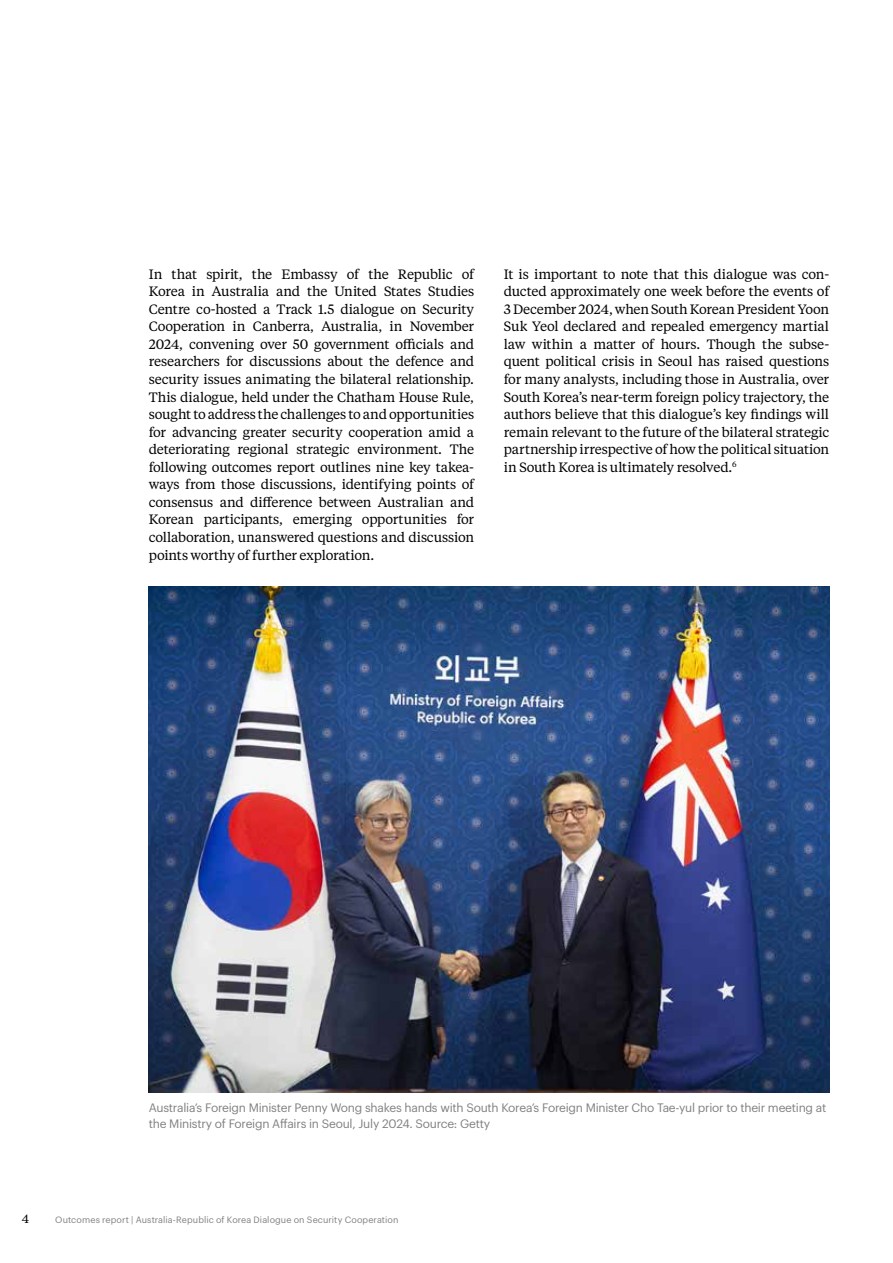
<style>
.page{position:relative;width:893px;height:1263px;background:#fff}
.page>*{position:absolute;margin:0;border:0;box-sizing:border-box;transform-origin:0 0}
.t1{font:13.5px/17.5px "Tiempos Text";letter-spacing:-.015em;color:#000;text-align:justify}
.t2{font:12px/15.6px "Graphik";letter-spacing:-.02em;color:#808080}
.t3{font:12px "Tiempos Text";color:#000}
.t4{font:9px "Graphik";letter-spacing:.01em;color:#808080}
</style>
<div class="page">
<img style="left:149px;top:587px;width:680px;height:506px">
<p class="t1" style="left:149px;top:265px;width:327px">In that spirit, the Embassy of the Republic of Korea in Australia and the United States Studies Centre co-hosted a Track 1.5 dialogue on Security Cooperation in Canberra, Australia, in November 2024, convening over 50 government officials and researchers for discussions about the defence and security issues animating the bilateral relationship.<br>This dialogue, held under the Chatham House Rule, sought to address the challenges to and opportunities for advancing greater security cooperation amid a deteriorating regional strategic environment. The following outcomes report outlines nine key takea&shy;ways from those discussions, identifying points of consensus and difference between Australian and Korean participants, emerging opportunities for collaboration, unanswered questions and discussion points worthy of further exploration.</p>
<p class="t1" style="left:504px;top:265px;width:327px">It is important to note that this dialogue was con&shy;ducted approximately one week before the events of 3 December 2024, when South Korean President Yoon Suk Yeol declared and repealed emergency martial law within a matter of hours. Though the subse&shy;quent political crisis in Seoul has raised questions for many analysts, including those in Australia, over South Korea’s near-term foreign policy trajectory, the authors believe that this dialogue’s key findings will remain relevant to the future of the bilateral strategic partnership irrespective of how the political situation in South Korea is ultimately resolved.<sup>6</sup></p>
<p class="t2" style="left:149px;top:1099px;width:679px">Australia’s Foreign Minister Penny Wong shakes hands with South Korea’s Foreign Minister Cho Tae-yul prior to their meeting at the Ministry of Foreign Affairs in Seoul, July 2024. Source: Getty</p>
<p class="t3" style="left:22px;top:1211px;width:9px">4</p>
<p class="t4" style="left:55px;top:1213px;width:345px">Outcomes report | Australia-Republic of Korea Dialogue on Security Cooperation</p>
</div>
